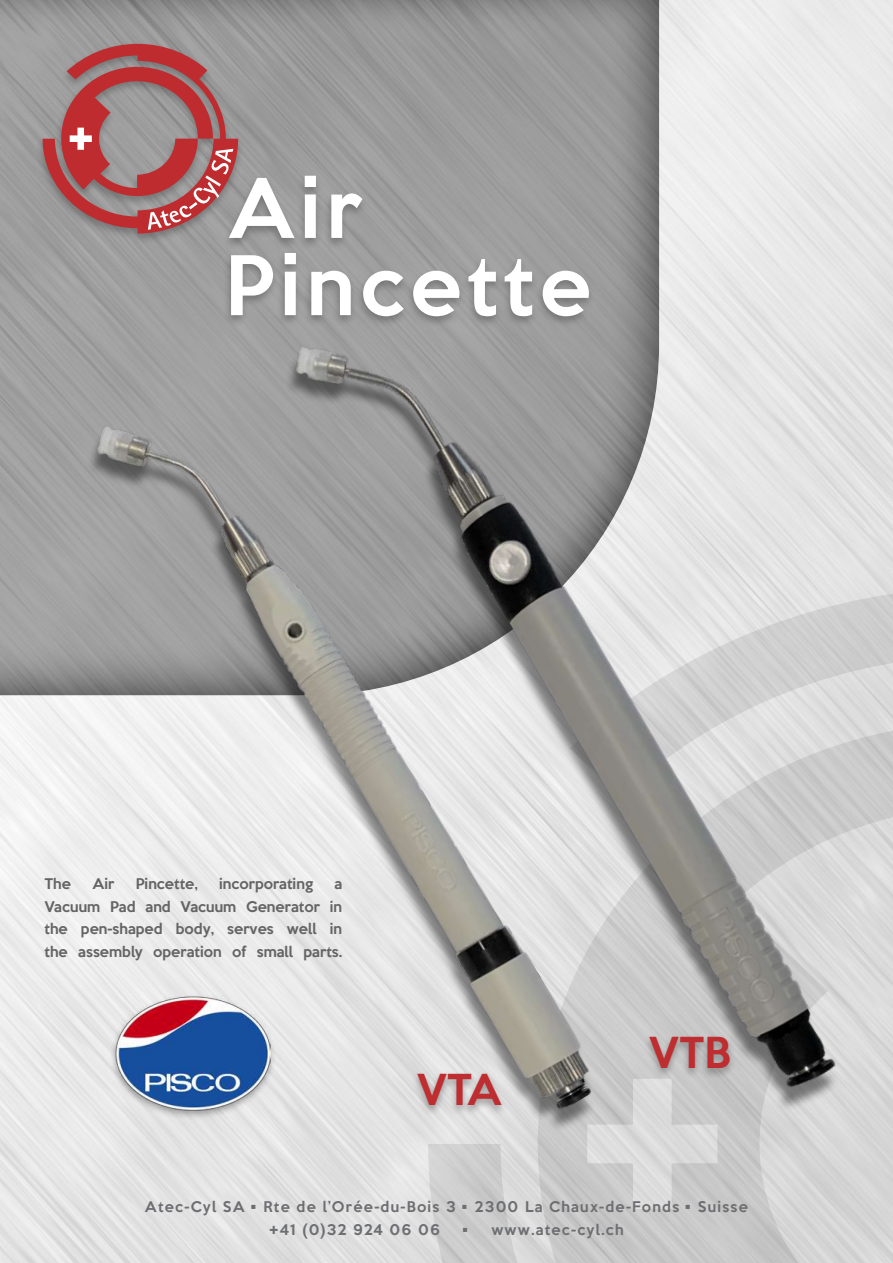
<style>
.page{position:relative;width:893px;height:1263px;background:#fff}
.page>*{position:absolute;margin:0;border:0;box-sizing:border-box;transform-origin:0 0}
.t1{font:500 75px "Keep Calm";letter-spacing:.075em;color:#fff}
.t2{font:500 39px "Keep Calm";color:#be2d2f}
.t3{font:500 13.5px/22.5px "Keep Calm";color:#646464;text-align:justify}
.t4{font:500 13.5px/22.5px "Keep Calm";letter-spacing:.09em;color:#6d6e71}
</style>
<div class="page">
<img style="left:0;top:0;width:893px;height:1263px">
<svg style="left:428px;top:587px;width:465px;height:676px;background:#d0d0d0"></svg>
<svg style="left:587px;top:1139px;width:130px;height:70px;background:#d1d1d1"></svg>
<img style="left:64px;top:358px;width:563px;height:810px">
<img style="left:275px;top:278px;width:579px;height:861px">
<div style="left:642px;top:1033px;width:94px;height:46px;background:#505050;opacity:.5"></div>
<div style="left:35px;top:41px;width:209px;height:203px;background:#505050;opacity:.5"></div>
<svg style="left:43px;top:44px;width:195px;height:190px;background:#a87071"></svg>
<div style="left:222px;top:173px;width:146px;height:76px;background:#505050;opacity:.5"></div>
<div style="left:224px;top:250px;width:371px;height:78px;background:#505050;opacity:.5"></div>
<div style="left:109px;top:994px;width:167px;height:126px;background:#505050;opacity:.5"></div>
<img style="left:116px;top:996px;width:155px;height:114px">
<h1 class="t1" style="left:228px;top:143px;width:135px">Air</h1>
<h1 class="t1" style="left:225px;top:220px;width:368px">Pincette</h1>
<p class="t3" style="left:45px;top:871px;width:28px">The</p>
<p class="t3" style="left:92px;top:871px;width:24px">Air</p>
<p class="t3" style="left:136px;top:871px;width:64px">Pincette,</p>
<p class="t3" style="left:219px;top:871px;width:96px">incorporating</p>
<p class="t3" style="left:45px;top:871px;width:299px;text-indent:290px">a Vacuum Pad and Vacuum Generator in the pen-shaped body, serves well in the assembly operation of small parts.</p>
<h2 class="t2" style="left:417px;top:1056px;width:87px">VTA</h2>
<h2 class="t2" style="left:649px;top:1018px;width:84px">VTB</h2>
<p class="t4" style="left:269px;top:1195px;width:480px;text-indent:-124px">Atec-Cyl SA • Rte de l’Orée-du-Bois 3 • 2300 La Chaux-de-Fonds • Suisse +41 (0)32 924 06 06</p>
<p class="t4" style="left:463px;top:1217px;width:162px">• www.atec-cyl.ch</p>
</div>
